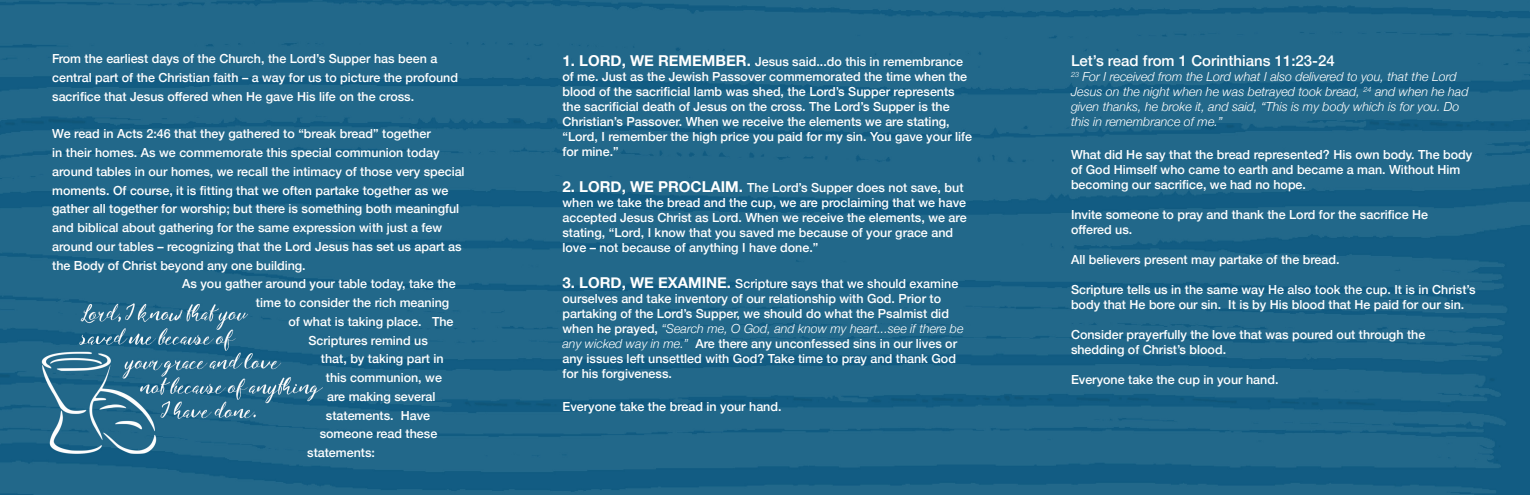
<style>
.page{position:relative;width:1530px;height:495px;background:#fff}
.page>*{position:absolute;margin:0;border:0;box-sizing:border-box;transform-origin:0 0}
.t1{font:500 15px "Helvetica Neue";color:#fff}
.t2{font:500 12.5px/15px "Helvetica Neue";color:#fff}
.t3{font:italic 300 12.5px/15px "Helvetica Neue";color:#fff}
.s1{font-weight:700;font-size:15px}
.s2{font-weight:300;font-style:italic}
</style>
<div class="page">
<img style="left:0;top:0;width:1530px;height:495px">
<p class="t2" style="left:52px;top:49px;width:407px;line-height:18.8px">From the earliest days of the Church, the Lord’s Supper has been a central part of the Christian faith – a way for us to picture the profound sacrifice that Jesus offered when He gave His life on the cross.</p>
<p class="t2" style="left:52px;top:124px;width:414px;line-height:18.8px">We read in Acts 2:46 that they gathered to “break bread” together<br>in their homes. As we commemorate this special communion today around tables in our homes, we recall the intimacy of those very special moments. Of course, it is fitting that we often partake together as we gather all together for worship; but there is something both meaningful and biblical about gathering for the same expression with just a few around our tables – recognizing that the Lord Jesus has set us apart as the Body of Christ beyond any one building.</p>
<p class="t2" style="left:182px;top:276px;width:275px">As you gather around your table today, take the</p>
<p class="t2" style="left:256px;top:294px;width:195px">time to consider the rich meaning</p>
<p class="t2" style="left:288px;top:313px;width:167px">of what is taking place. The</p>
<p class="t2" style="left:308px;top:332px;width:121px">Scriptures remind us</p>
<p class="t2" style="left:321px;top:351px;width:124px">that, by taking part in</p>
<p class="t2" style="left:326px;top:369px;width:117px">this communion, we</p>
<p class="t2" style="left:327px;top:388px;width:110px">are making several</p>
<p class="t2" style="left:326px;top:407px;width:106px">statements. Have</p>
<p class="t2" style="left:320px;top:426px;width:119px">someone read these</p>
<p class="t2" style="left:307px;top:444px;width:69px">statements:</p>
<p class="t2" style="left:562px;top:53px;width:411px"><span class="s1">1. LORD, WE REMEMBER.</span> Jesus said...do this in remembrance of me. Just as the Jewish Passover commemorated the time when the blood of the sacrificial lamb was shed, the Lord’s Supper represents the sacrificial death of Jesus on the cross. The Lord’s Supper is the Christian’s Passover. When we receive the elements we are stating, “Lord, I remember the high price you paid for my sin. You gave your life for mine.”</p>
<p class="t2" style="left:562px;top:179px;width:406px"><span class="s1">2. LORD, WE PROCLAIM.</span> The Lord’s Supper does not save, but when we take the bread and the cup, we are proclaiming that we have accepted Jesus Christ as Lord. When we receive the elements, we are stating, “Lord, I know that you saved me because of your grace and love – not because of anything I have done.”</p>
<p class="t2" style="left:562px;top:275px;width:403px"><span class="s1">3. LORD, WE EXAMINE.</span> Scripture says that we should examine ourselves and take inventory of our relationship with God. Prior to partaking of the Lord’s Supper, we should do what the Psalmist did when he prayed, <span class="s2">“Search me, O God, and know my heart...see if there be any wicked way in me.”</span> Are there any unconfessed sins in our lives or any issues left unsettled with God? Take time to pray and thank God for his forgiveness.</p>
<p class="t2" style="left:562px;top:398px;width:221px">Everyone take the bread in your hand.</p>
<p class="t1" style="left:1071px;top:49px;width:265px">Let’s read from 1 Corinthians 11:23-24</p>
<p class="t3" style="left:1071px;top:68px;width:399px"><sup>23</sup> For I received from the Lord what I also delivered to you, that the Lord Jesus on the night when he was betrayed took bread, <sup>24</sup> and when he had given thanks, he broke it, and said, “This is my body which is for you. Do this in remembrance of me.”</p>
<p class="t2" style="left:1071px;top:146px;width:403px">What did He say that the bread represented? His own body. The body of God Himself who came to earth and became a man. Without Him becoming our sacrifice, we had no hope.</p>
<p class="t2" style="left:1071px;top:206px;width:359px">Invite someone to pray and thank the Lord for the sacrifice He offered us.</p>
<p class="t2" style="left:1071px;top:251px;width:270px">All believers present may partake of the bread.</p>
<p class="t2" style="left:1071px;top:281px;width:406px">Scripture tells us in the same way He also took the cup. It is in Christ’s body that He bore our sin. It is by His blood that He paid for our sin.</p>
<p class="t2" style="left:1071px;top:326px;width:356px">Consider prayerfully the love that was poured out through the shedding of Christ’s blood.</p>
<p class="t2" style="left:1071px;top:371px;width:209px">Everyone take the cup in your hand.</p>
</div>
